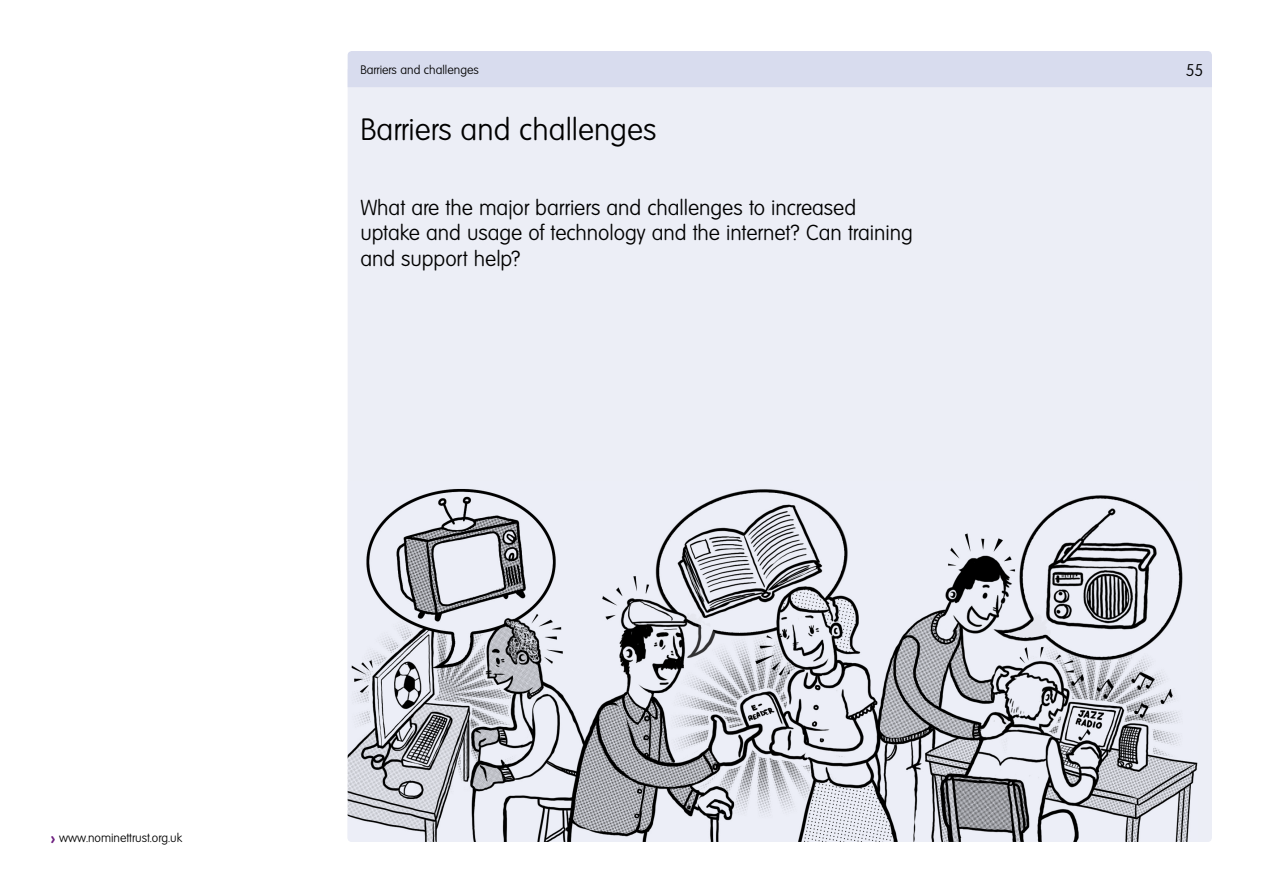
<style>
.page{position:relative;width:1263px;height:893px;background:#fff}
.page>*{position:absolute;margin:0;border:0;box-sizing:border-box;transform-origin:0 0}
.t1{font:300 30px "Volkswagen TS";color:#000}
.t2{font:300 21px/25.5px "Volkswagen TS";letter-spacing:-.005em;color:#000}
.t3{font:300 16.5px "Volkswagen TS";color:#000}
.t4{font:300 12px "Volkswagen TS";color:#000}
.s1{font-weight:600;font-size:16.5px;color:#6d1f80}
</style>
<div class="page">
<div style="left:348px;top:87px;width:864px;height:755px;background:#eceef6"></div>
<img style="left:348px;top:481px;width:850px;height:361px">
<div style="left:348px;top:51px;width:864px;height:36px;background:#d8dcee"></div>
<p class="t4" style="left:360px;top:63px;width:120px">Barriers and challenges</p>
<p class="t3" style="left:1186px;top:60px;width:19px">55</p>
<h1 class="t1" style="left:360px;top:113px;width:297px">Barriers and challenges</h1>
<p class="t2" style="left:360px;top:195px;width:554px">What are the major barriers and challenges to increased uptake and usage of technology and the internet? Can training and support help?</p>
<p class="t4" style="left:51px;top:831px;width:133px"><span class="s1">&gt;</span> www.nominettrust.org.uk</p>
</div>
